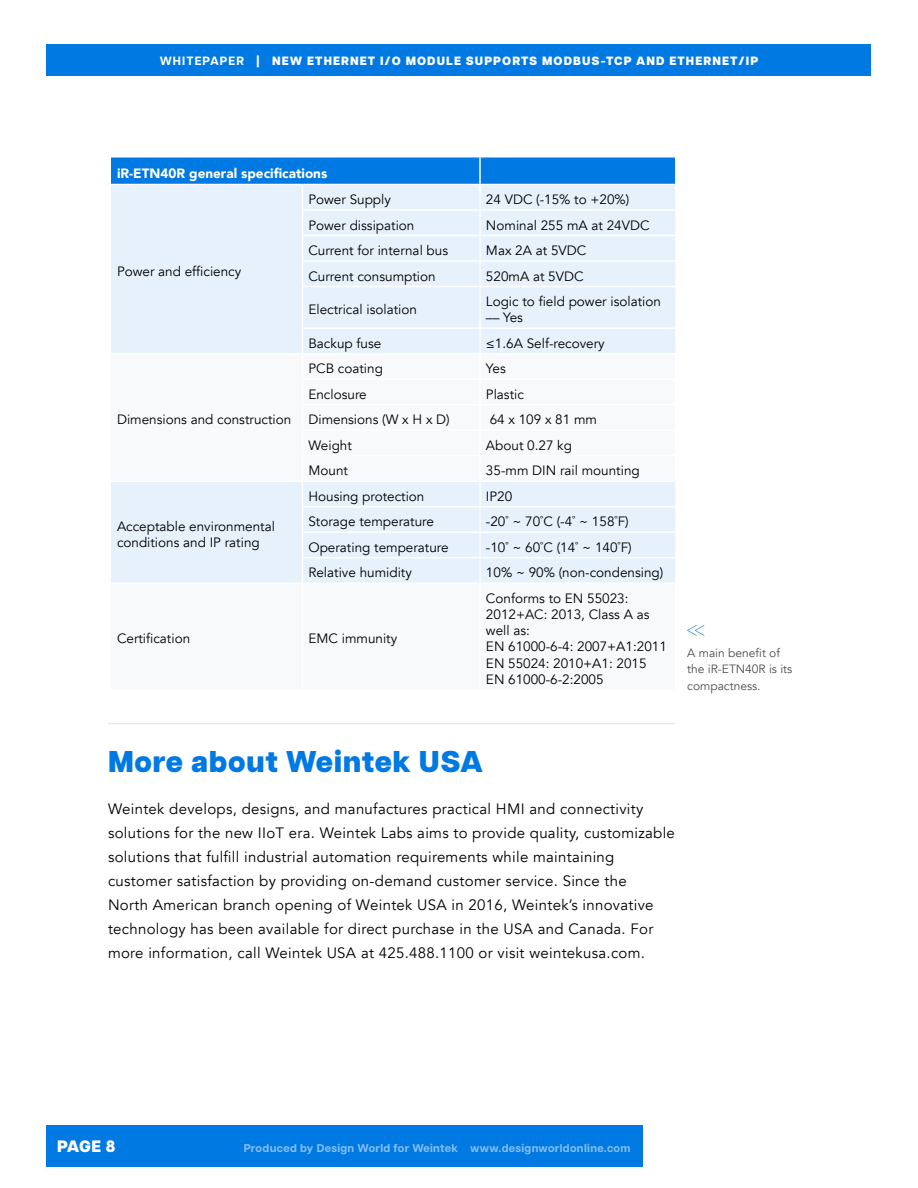
<style>
.page{position:relative;width:918px;height:1188px;background:#fff}
.page>*{position:absolute;margin:0;border:0;box-sizing:border-box;transform-origin:0 0}
.t1{font:800 30px "Articulat CF";letter-spacing:.02em;color:#0079e3}
.t2{font:800 16.5px "Articulat CF";color:#fff}
.t3{font:15px/24px "Avenir";letter-spacing:.02em;color:#000}
.t4{font:13.5px/16.2px "Avenir";color:#000}
.t5{font:900 13.5px "Avenir";color:#fff}
.t6{font:800 12px "Articulat CF";letter-spacing:.09em;color:#fff}
.t7{font:12px/16.5px "Avenir";color:#4d4d4d}
.t8{font:700 11.25px "Articulat CF";letter-spacing:.03em;color:#fff}
.s1{font-weight:700}
</style>
<div class="page">
<div style="left:46px;top:1125px;width:597px;height:41px;background:#0079e3"></div>
<div style="left:46px;top:44px;width:826px;height:31px;background:#0079e3"></div>
<div style="left:111px;top:286px;width:564px;height:67px;background:#e6f1fc"></div>
<div style="left:111px;top:482px;width:564px;height:100px;background:#e6f1fc"></div>
<svg style="left:111px;top:158px;width:564px;height:128px;background:#b8d9f7"></svg>
<hr style="left:480px;top:260px;width:195px;height:2px;background:#fff">
<hr style="left:479px;top:262px;width:2px;height:24px;background:#fff">
<hr style="left:302px;top:286px;width:178px;height:1px;background:#fff">
<hr style="left:302px;top:287px;width:1px;height:40px;background:#fff">
<hr style="left:480px;top:286px;width:195px;height:1px;background:#fff">
<hr style="left:479px;top:287px;width:2px;height:40px;background:#fff">
<hr style="left:302px;top:327px;width:178px;height:2px;background:#fff">
<hr style="left:480px;top:327px;width:195px;height:2px;background:#fff">
<hr style="left:479px;top:329px;width:2px;height:24px;background:#fff">
<hr style="left:479px;top:482px;width:2px;height:24px;background:#fff">
<hr style="left:302px;top:506px;width:178px;height:1px;background:#fff">
<hr style="left:480px;top:506px;width:195px;height:1px;background:#fff">
<hr style="left:479px;top:507px;width:2px;height:24px;background:#fff">
<hr style="left:302px;top:531px;width:178px;height:2px;background:#fff">
<hr style="left:480px;top:531px;width:195px;height:2px;background:#fff">
<hr style="left:479px;top:533px;width:2px;height:24px;background:#fff">
<hr style="left:302px;top:557px;width:178px;height:1px;background:#fff">
<svg style="left:302px;top:329px;width:1px;height:253px"></svg>
<hr style="left:480px;top:557px;width:195px;height:1px;background:#fff">
<hr style="left:479px;top:558px;width:2px;height:24px;background:#fff">
<svg style="left:687px;top:625px;width:17px;height:11px"></svg>
<hr style="left:108px;top:724px;width:567px;height:1px;background:#e0e0e0">
<p class="t6" style="left:160px;top:51px;width:600px"><span class="s1">WHITEPAPER</span> | NEW ETHERNET I/O MODULE SUPPORTS MODBUS-TCP AND ETHERNET/IP</p>
<p class="t5" style="left:117px;top:161px;width:212px">iR-ETN40R general specifications</p>
<p class="t4" style="left:117px;top:263px;width:126px">Power and efficiency</p>
<p class="t4" style="left:117px;top:412px;width:176px">Dimensions and construction</p>
<p class="t4" style="left:117px;top:518px;width:160px">Acceptable environmental conditions and IP rating</p>
<p class="t4" style="left:308px;top:192px;width:84px">Power Supply</p>
<p class="t4" style="left:486px;top:192px;width:145px">24 VDC (-15% to +20%)</p>
<p class="t4" style="left:308px;top:217px;width:107px">Power dissipation</p>
<p class="t4" style="left:486px;top:217px;width:165px">Nominal 255 mA at 24VDC</p>
<p class="t4" style="left:308px;top:243px;width:141px">Current for internal bus</p>
<p class="t4" style="left:486px;top:243px;width:102px">Max 2A at 5VDC</p>
<p class="t4" style="left:308px;top:268px;width:129px">Current consumption</p>
<p class="t4" style="left:486px;top:268px;width:99px">520mA at 5VDC</p>
<p class="t4" style="left:308px;top:302px;width:110px">Electrical isolation</p>
<p class="t4" style="left:486px;top:294px;width:176px">Logic to field power isolation –– Yes</p>
<p class="t4" style="left:308px;top:335px;width:74px">Backup fuse</p>
<p class="t4" style="left:486px;top:335px;width:120px">≤1.6A Self-recovery</p>
<p class="t4" style="left:308px;top:361px;width:76px">PCB coating</p>
<p class="t4" style="left:486px;top:361px;width:21px">Yes</p>
<p class="t4" style="left:308px;top:386px;width:60px">Enclosure</p>
<p class="t4" style="left:486px;top:386px;width:39px">Plastic</p>
<p class="t4" style="left:308px;top:412px;width:143px">Dimensions (W x H x D)</p>
<p class="t4" style="left:490px;top:412px;width:109px">64 x 109 x 81 mm</p>
<p class="t4" style="left:308px;top:437px;width:45px">Weight</p>
<p class="t4" style="left:486px;top:437px;width:88px">About 0.27 kg</p>
<p class="t4" style="left:308px;top:463px;width:41px">Mount</p>
<p class="t4" style="left:486px;top:463px;width:155px">35-mm DIN rail mounting</p>
<p class="t4" style="left:308px;top:488px;width:117px">Housing protection</p>
<p class="t4" style="left:486px;top:488px;width:28px">IP20</p>
<p class="t4" style="left:308px;top:514px;width:127px">Storage temperature</p>
<p class="t4" style="left:486px;top:514px;width:144px">-20˚ ~ 70˚C (-4˚ ~ 158˚F)</p>
<p class="t4" style="left:308px;top:539px;width:142px">Operating temperature</p>
<p class="t4" style="left:486px;top:539px;width:147px">-10˚ ~ 60˚C (14˚ ~ 140˚F)</p>
<p class="t4" style="left:308px;top:565px;width:105px">Relative humidity</p>
<p class="t4" style="left:486px;top:565px;width:179px">10% ~ 90% (non-condensing)</p>
<p class="t4" style="left:117px;top:631px;width:75px">Certification</p>
<p class="t4" style="left:308px;top:631px;width:90px">EMC immunity</p>
<p class="t4" style="left:486px;top:590px;width:182px">Conforms to EN 55023:<br>2012+AC: 2013, Class A as well as:<br>EN 61000-6-4: 2007+A1:2011<br>EN 55024: 2010+A1: 2015<br>EN 61000-6-2:2005</p>
<p class="t7" style="left:687px;top:645px;width:107px">A main benefit of the iR-ETN40R is its compactness.</p>
<h1 class="t1" style="left:108px;top:739px;width:377px">More about Weintek USA</h1>
<p class="t3" style="left:108px;top:797px;width:568px">Weintek develops, designs, and manufactures practical HMI and connectivity solutions for the new IIoT era. Weintek Labs aims to provide quality, customizable solutions that fulfill industrial automation requirements while maintaining customer satisfaction by providing on-demand customer service. Since the<br>North American branch opening of Weintek USA in 2016, Weintek’s innovative technology has been available for direct purchase in the USA and Canada. For more information, call Weintek USA at 425.488.1100 or visit weintekusa.com.</p>
<p class="t2" style="left:57px;top:1134px;width:60px">PAGE 8</p>
<p class="t8" style="left:243px;top:1140px;width:389px">Produced by Design World for Weintek www.designworldonline.com</p>
</div>
